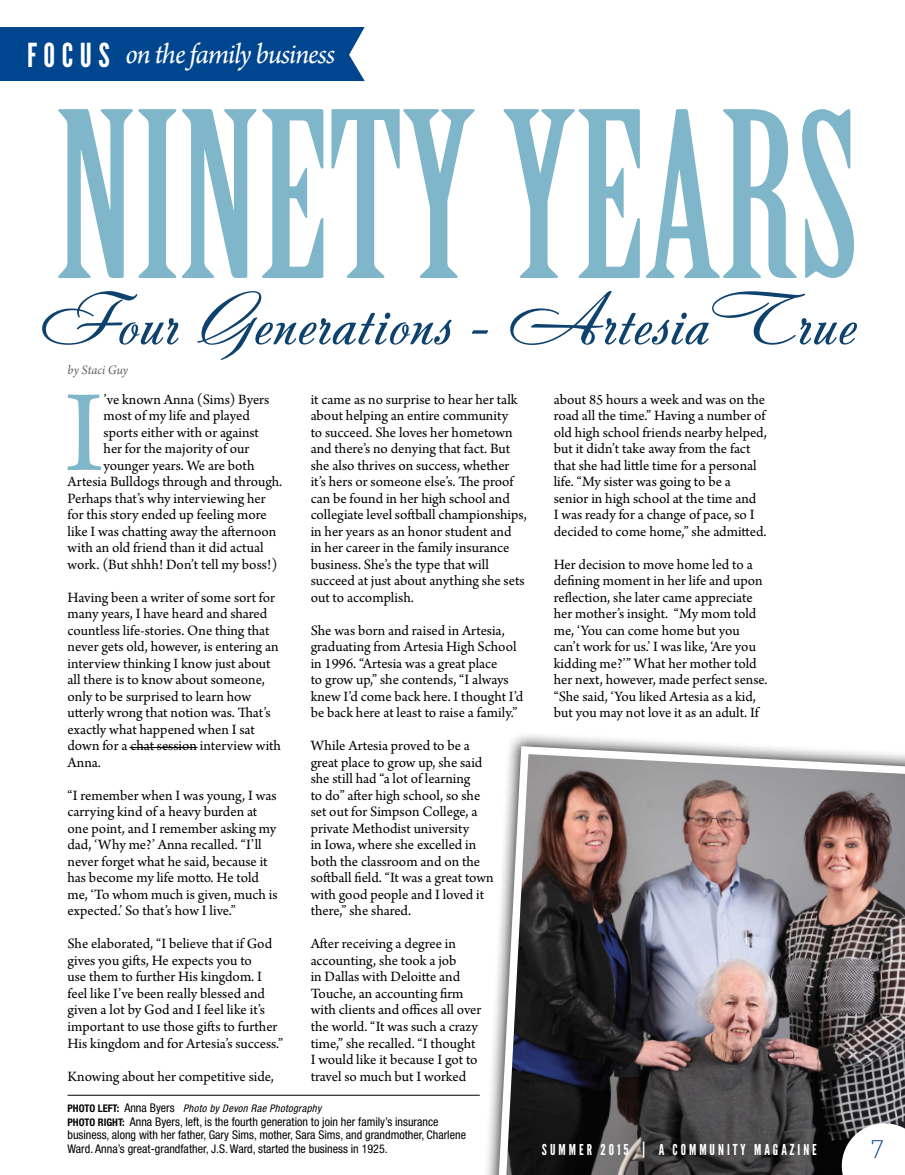
<style>
.page{position:relative;width:905px;height:1175px;background:#fff}
.page>*{position:absolute;margin:0;border:0;box-sizing:border-box;transform-origin:0 0}
.t1{font:225px "Birch Std";color:#7fb6ca}
.t2{font:121.8px "Arno Pro";color:#7fb6ca}
.t3{font:71.1px "Andantinoscript";color:#0e426e}
.t4{font:italic 30px "Arno Pro";letter-spacing:-.035em;color:#fff}
.t5{font:300 27px "Archer";color:#00468e}
.t6{font:15px/16.5px "Arno Pro";color:#000}
.t7{font:15px "League Gothic";letter-spacing:.2em;color:#fff}
.t8{font:italic 13.5px "Arno Pro";letter-spacing:-.005em;color:#636466}
.t9{font:condensed 12px/13.5px "Helvetica Neue";color:#000}
.t10{font:italic condensed 10.5px "Helvetica Neue";letter-spacing:.03em;color:#000}
.s1{font-family:"League Gothic";font-style:normal;font-size:33px}
.s2{font-weight:700;font-style:normal}
.s3{font-style:normal;font-size:12px}
.s4{font-weight:700;font-size:10.5px}
</style>
<div class="page">
<div style="left:0;top:27px;width:364px;height:54px;background:#00468e"></div>
<div style="left:482px;top:731px;width:422px;height:443px;background:#000;opacity:.75"></div>
<img style="left:493px;top:742px;width:411px;height:432px">
<hr style="left:68px;top:1094px;width:412px;height:1px;background:#000">
<hr style="left:129px;top:747px;width:68px;height:1px;background:#000">
<svg style="left:841px;top:1123px;width:63px;height:51px"></svg>
<h3 class="t4" style="left:27px;top:36px;width:309px"><span class="s1">F O C U S</span> on the family business</h3>
<h1 class="t1" style="left:56px;top:70px;width:805px">NINETYYEARS</h1>
<h3 class="t3" style="left:38px;top:274px;width:821px">Four Generations - ArtesiaTrue</h3>
<p class="t8" style="left:68px;top:362px;width:62px">by Staci Guy</p>
<h2 class="t2" style="left:64px;top:363px;width:41px">I</h2>
<p class="t6" style="left:104px;top:392px;width:167px">’ve known Anna (Sims) Byers</p>
<p class="t6" style="left:104px;top:408px;width:148px">most of my life and played</p>
<p class="t6" style="left:104px;top:425px;width:157px">sports either with or against</p>
<p class="t6" style="left:104px;top:441px;width:147px">her for the majority of our</p>
<p class="t6" style="left:104px;top:458px;width:152px">younger years. We are both</p>
<p class="t6" style="left:67px;top:474px;width:216px">Artesia Bulldogs through and through.</p>
<p class="t6" style="left:67px;top:491px;width:200px">Perhaps that’s why interviewing her</p>
<p class="t6" style="left:67px;top:507px;width:201px">for this story ended up feeling more</p>
<p class="t6" style="left:67px;top:524px;width:210px">like I was chatting away the afternoon</p>
<p class="t6" style="left:67px;top:540px;width:197px">with an old friend than it did actual</p>
<p class="t6" style="left:67px;top:557px;width:211px">work. (But shhh! Don’t tell my boss!)</p>
<p class="t6" style="left:67px;top:590px;width:215px">Having been a writer of some sort for many years, I have heard and shared countless life-stories. One thing that never gets old, however, is entering an interview thinking I know just about all there is to know about someone, only to be surprised to learn how utterly wrong that notion was. That’s exactly what happened when I sat down for a chat session interview with Anna.</p>
<p class="t6" style="left:67px;top:788px;width:212px">“I remember when I was young, I was carrying kind of a heavy burden at one point, and I remember asking my dad, ‘Why me?’ Anna recalled. “I’ll never forget what he said, because it has become my life motto. He told me, ‘To whom much is given, much is expected.’ So that’s how I live.”</p>
<p class="t6" style="left:67px;top:936px;width:217px">She elaborated, “I believe that if God gives you gifts, He expects you to<br>use them to further His kingdom. I feel like I’ve been really blessed and given a lot by God and I feel like it’s important to use those gifts to further His kingdom and for Artesia’s success.”</p>
<p class="t6" style="left:67px;top:1068px;width:208px">Knowing about her competitive side,</p>
<p class="t6" style="left:310px;top:392px;width:217px">it came as no surprise to hear her talk about helping an entire community<br>to succeed. She loves her hometown and there’s no denying that fact. But she also thrives on success, whether it’s hers or someone else’s. The proof can be found in her high school and collegiate level softball championships, in her years as an honor student and<br>in her career in the family insurance business. She’s the type that will succeed at just about anything she sets out to accomplish.</p>
<p class="t6" style="left:310px;top:623px;width:214px">She was born and raised in Artesia, graduating from Artesia High School in 1996. “Artesia was a great place<br>to grow up,” she contends, “I always knew I’d come back here. I thought I’d be back here at least to raise a family.”</p>
<p class="t6" style="left:310px;top:738px;width:184px">While Artesia proved to be a great place to grow up, she said she still had “a lot of learning<br>to do” after high school, so she set out for Simpson College, a private Methodist university<br>in Iowa, where she excelled in both the classroom and on the softball field. “It was a great town with good people and I loved it there,” she shared.</p>
<p class="t6" style="left:310px;top:936px;width:172px">After receiving a degree in accounting, she took a job<br>in Dallas with Deloitte and<br>Touche, an accounting firm with clients and offices all over the world. “It was such a crazy time,” she recalled. “I thought<br>I would like it because I got to travel so much but I worked</p>
<p class="t10" style="left:68px;top:1102px;width:255px"><span class="s2">PHOTO LEFT:</span> <span class="s3">Anna Byers</span> Photo by Devon Rae Photography</p>
<p class="t9" style="left:68px;top:1114px;width:400px"><span class="s4">PHOTO RIGHT:</span> Anna Byers, left, is the fourth generation to join her family’s insurance business, along with her father, Gary Sims, mother, Sara Sims, and grandmother, Charlene<br>Ward. Anna’s great-grandfather, J.S. Ward, started the business in 1925.</p>
<p class="t6" style="left:553px;top:392px;width:214px">about 85 hours a week and was on the road all the time.” Having a number of old high school friends nearby helped, but it didn’t take away from the fact that she had little time for a personal life. “My sister was going to be a senior in high school at the time and<br>I was ready for a change of pace, so I decided to come home,” she admitted.</p>
<p class="t6" style="left:553px;top:557px;width:215px">Her decision to move home led to a defining moment in her life and upon reflection, she later came appreciate her mother’s insight. “My mom told me, ‘You can come home but you can’t work for us.’ I was like, ‘Are you kidding me?’” What her mother told her next, however, made perfect sense. “She said, ‘You liked Artesia as a kid, but you may not love it as an adult. If</p>
<p class="t7" style="left:542px;top:1141px;width:276px">SUMMER 2015 | A COMMUNITY MAGAZINE</p>
<h3 class="t5" style="left:871px;top:1130px;width:14px">7</h3>
</div>
